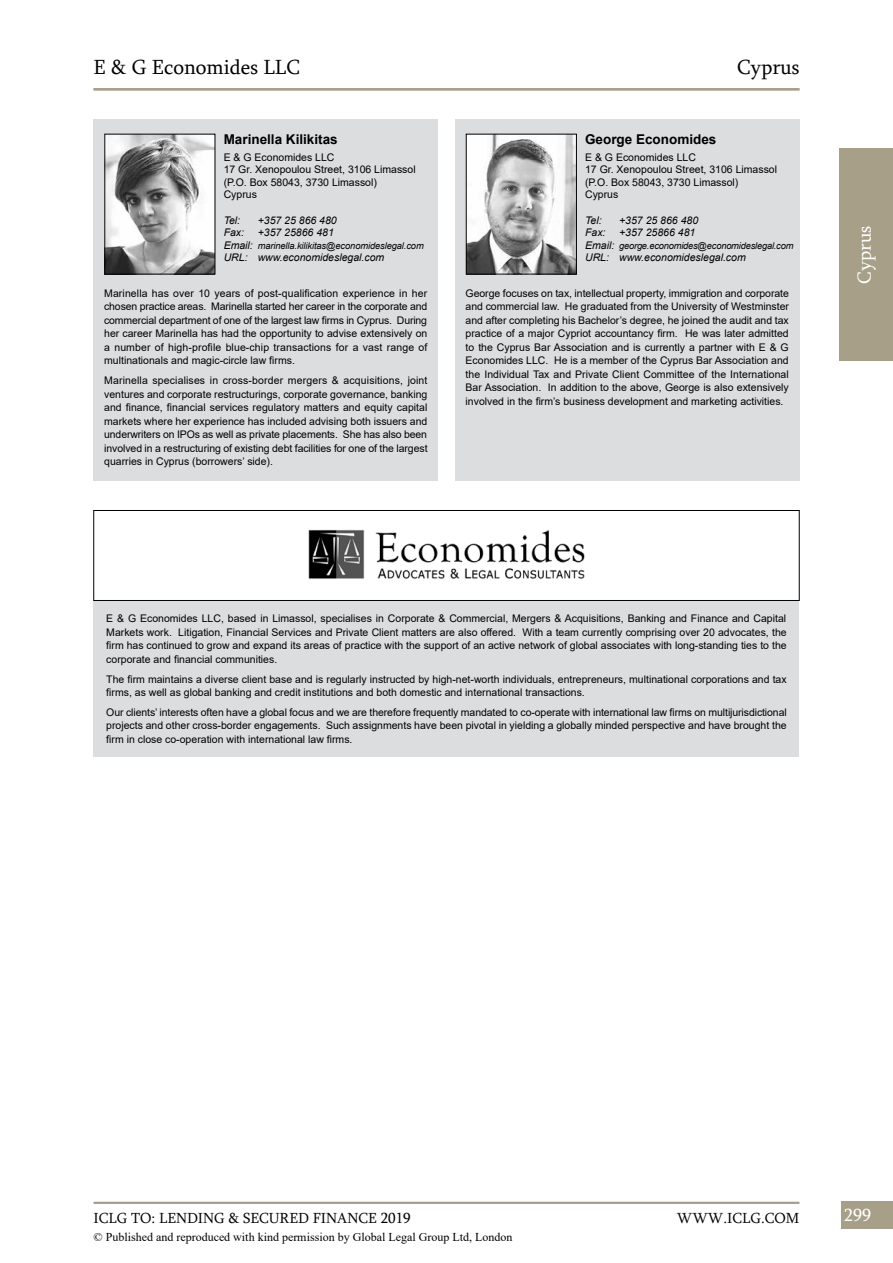
<style>
.page{position:relative;width:893px;height:1263px;background:#fff}
.page>*{position:absolute;margin:0;border:0;box-sizing:border-box;transform-origin:0 0}
.t1{font:21px "Sylfaen";color:#000}
.t2{font:19.5px "Sylfaen";color:#fff}
.t3{font:18px "Sylfaen";color:#fff}
.t4{font:15px "Sylfaen";color:#000}
.t5{font:700 13.5px "Arial";color:#000}
.t6{font:12px "Times New Roman";color:#000}
.t7{font:10.5px/13.5px "Arial";color:#000;text-align:justify}
.t8{font:italic 10.5px "Arial";color:#000}
.t9{font:italic 9.3px "Arial";letter-spacing:-.01em;color:#000}
.s1{font-size:10.5px}
</style>
<div class="page">
<div style="left:841px;top:1201px;width:52px;height:28px;background:#a79f88"></div>
<hr style="left:94px;top:1202px;width:705px;height:2px;background:#a79f88">
<div style="left:840px;top:148px;width:53px;height:213px;background:#a79f88"></div>
<div style="left:94px;top:601px;width:705px;height:156px;background:#dcddde"></div>
<div style="left:94px;top:119px;width:344px;height:361px;background:#dcddde"></div>
<img style="left:107px;top:136px;width:106px;height:136px">
<div style="left:105px;top:134px;width:110px;height:140px;border:1px solid #000"></div>
<img style="left:308px;top:529px;width:277px;height:50px">
<div style="left:94px;top:510px;width:705px;height:91px;border:1px solid #000"></div>
<div style="left:455px;top:119px;width:344px;height:361px;background:#dcddde"></div>
<img style="left:468px;top:136px;width:107px;height:136px">
<div style="left:466px;top:134px;width:111px;height:140px;border:1px solid #000"></div>
<hr style="left:94px;top:88px;width:705px;height:2px;background:#a79f88">
<h1 class="t1" style="left:94px;top:53px;width:208px">E &amp; G Economides LLC</h1>
<h1 class="t1" style="left:737px;top:53px;width:64px">Cyprus</h1>
<p class="t5" style="left:224px;top:130px;width:116px">Marinella Kilikitas</p>
<p class="t7" style="left:224px;top:151px;width:194px;line-height:12.6px;text-align:left">E &amp; G Economides LLC<br>17 Gr. Xenopoulou Street, 3106 Limassol (P.O. Box 58043, 3730 Limassol)<br>Cyprus</p>
<p class="t8" style="left:224px;top:213px;width:18px">Tel:</p>
<p class="t8" style="left:258px;top:213px;width:81px">+357 25 866 480</p>
<p class="t8" style="left:224px;top:226px;width:22px">Fax:</p>
<p class="t8" style="left:258px;top:226px;width:78px">+357 25866 481</p>
<p class="t9" style="left:224px;top:240px;width:202px"><span class="s1">Email:</span> marinella.kilikitas@economideslegal.com</p>
<p class="t8" style="left:224px;top:251px;width:162px">URL: www.economideslegal.com</p>
<p class="t7" style="left:104px;top:286px;width:325px">Marinella has over 10 years of post-qualification experience in her chosen practice areas. Marinella started her career in the corporate and commercial department of one of the largest law firms in Cyprus. During her career Marinella has had the opportunity to advise extensively on a number of high-profile blue-chip transactions for a vast range of multinationals and magic-circle law firms.</p>
<p class="t7" style="left:104px;top:374px;width:325px">Marinella specialises in cross-border mergers &amp; acquisitions, joint ventures and corporate restructurings, corporate governance, banking and finance, financial services regulatory matters and equity capital markets where her experience has included advising both issuers and underwriters on IPOs as well as private placements. She has also been involved in a restructuring of existing debt facilities for one of the largest quarries in Cyprus (borrowers’ side).</p>
<p class="t5" style="left:585px;top:130px;width:133px">George Economides</p>
<p class="t7" style="left:585px;top:151px;width:194px;line-height:12.6px;text-align:left">E &amp; G Economides LLC<br>17 Gr. Xenopoulou Street, 3106 Limassol (P.O. Box 58043, 3730 Limassol)<br>Cyprus</p>
<p class="t8" style="left:585px;top:213px;width:18px">Tel:</p>
<p class="t8" style="left:619px;top:213px;width:81px">+357 25 866 480</p>
<p class="t8" style="left:585px;top:226px;width:22px">Fax:</p>
<p class="t8" style="left:619px;top:226px;width:78px">+357 25866 481</p>
<p class="t9" style="left:585px;top:240px;width:210px"><span class="s1">Email:</span> george.economides@economideslegal.com</p>
<p class="t8" style="left:585px;top:251px;width:162px">URL: www.economideslegal.com</p>
<p class="t7" style="left:466px;top:286px;width:325px">George focuses on tax, intellectual property, immigration and corporate and commercial law. He graduated from the University of Westminster and after completing his Bachelor’s degree, he joined the audit and tax practice of a major Cypriot accountancy firm. He was later admitted to the Cyprus Bar Association and is currently a partner with E &amp; G Economides LLC. He is a member of the Cyprus Bar Association and the Individual Tax and Private Client Committee of the International Bar Association. In addition to the above, George is also extensively involved in the firm’s business development and marketing activities.</p>
<h2 class="t2" style="left:851px;top:284px;width:59px;rotate:-90deg">Cyprus</h2>
<p class="t7" style="left:106px;top:612px;width:682px">E &amp; G Economides LLC, based in Limassol, specialises in Corporate &amp; Commercial, Mergers &amp; Acquisitions, Banking and Finance and Capital Markets work. Litigation, Financial Services and Private Client matters are also offered. With a team currently comprising over 20 advocates, the firm has continued to grow and expand its areas of practice with the support of an active network of global associates with long-standing ties to the corporate and financial communities.</p>
<p class="t7" style="left:106px;top:672px;width:682px">The firm maintains a diverse client base and is regularly instructed by high-net-worth individuals, entrepreneurs, multinational corporations and tax firms, as well as global banking and credit institutions and both domestic and international transactions.</p>
<p class="t7" style="left:106px;top:705px;width:682px">Our clients’ interests often have a global focus and we are therefore frequently mandated to co-operate with international law firms on multijurisdictional projects and other cross-border engagements. Such assignments have been pivotal in yielding a globally minded perspective and have brought the firm in close co-operation with international law firms.</p>
<h3 class="t4" style="left:94px;top:1208px;width:319px">ICLG TO: LENDING &amp; SECURED FINANCE 2019</h3>
<h3 class="t4" style="left:677px;top:1208px;width:124px">WWW.ICLG.COM</h3>
<h3 class="t3" style="left:844px;top:1202px;width:28px">299</h3>
<p class="t6" style="left:94px;top:1229px;width:420px">© Published and reproduced with kind permission by Global Legal Group Ltd, London</p>
</div>
